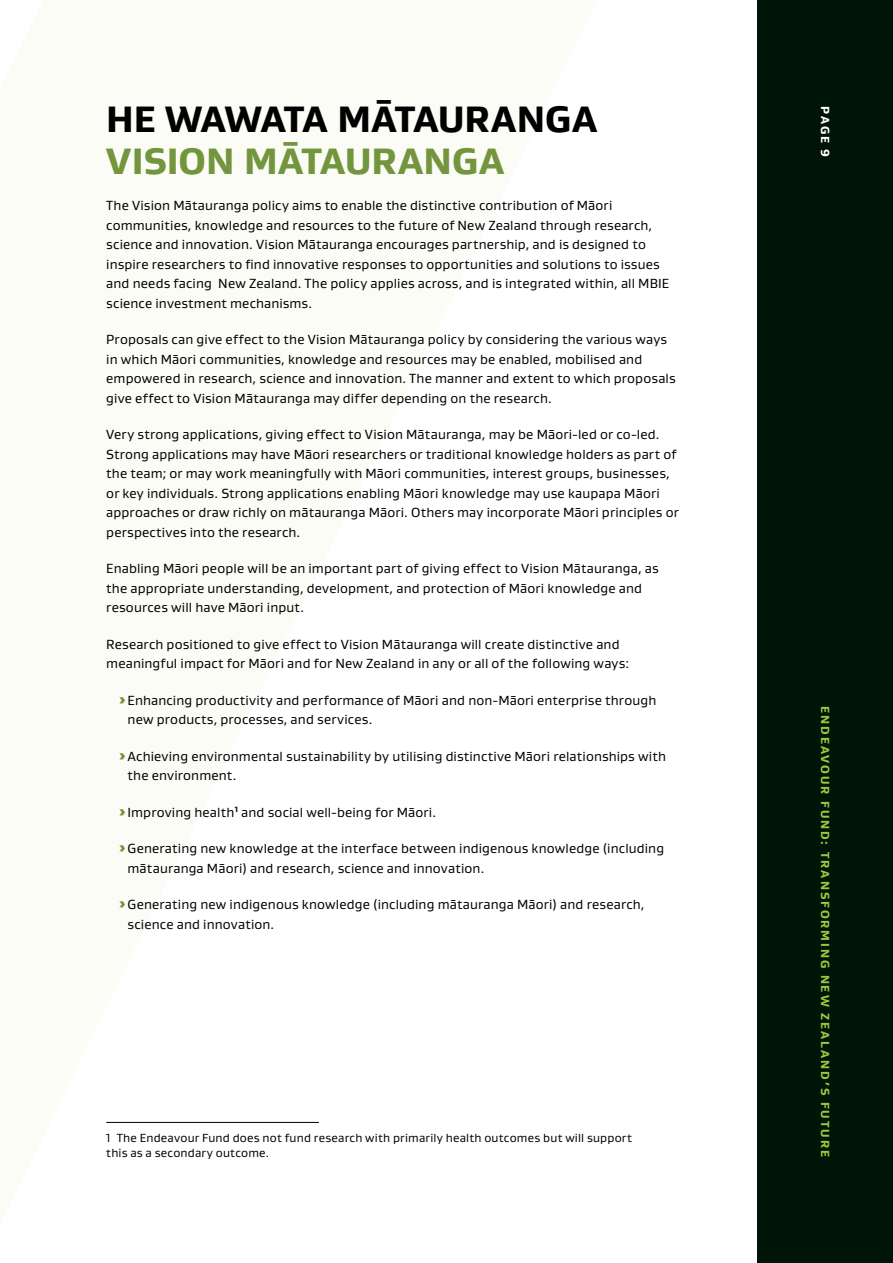
<style>
.page{position:relative;width:893px;height:1263px;background:#fff}
.page>*{position:absolute;margin:0;border:0;box-sizing:border-box;transform-origin:0 0}
.t1{font:800 37.5px "Gustan";letter-spacing:-.01em;color:#000}
.t2{font:800 37.5px "Gustan";color:#73953d}
.t3{font:13.5px/19.5px "Gustan";letter-spacing:.01em;color:#000}
.t4{font:12px/15px "Gustan";letter-spacing:.015em;color:#000}
.t5{font:800 12px "Gustan";letter-spacing:.16em;color:#97c93d}
.t6{font:800 12px "Gustan";color:#fff}
</style>
<div class="page">
<div style="left:757px;top:0;width:136px;height:1263px;background:#001407"></div>
<hr style="left:106px;top:1122px;width:213px;height:1px;background:#000">
<p class="t1" style="left:106px;top:94px;width:493px">HE WAWATA MĀTAURANGA</p>
<h1 class="t2" style="left:106px;top:136px;width:399px">VISION MĀTAURANGA</h1>
<p class="t3" style="left:106px;top:195px;width:564px">The Vision Mātauranga policy aims to enable the distinctive contribution of Māori communities, knowledge and resources to the future of New Zealand through research, science and innovation. Vision Mātauranga encourages partnership, and is designed to inspire researchers to fnd innovative responses to opportunities and solutions to issues and needs facing New Zealand. The policy applies across, and is integrated within, all MBIE science investment mechanisms.</p>
<p class="t3" style="left:106px;top:329px;width:571px">Proposals can give effect to the Vision Mātauranga policy by considering the various ways in which Māori communities, knowledge and resources may be enabled, mobilised and empowered in research, science and innovation. The manner and extent to which proposals give effect to Vision Mātauranga may differ depending on the research.</p>
<p class="t3" style="left:106px;top:424px;width:574px">Very strong applications, giving effect to Vision Mātauranga, may be Māori-led or co-led.<br>Strong applications may have Māori researchers or traditional knowledge holders as part of the team; or may work meaningfully with Māori communities, interest groups, businesses, or key individuals. Strong applications enabling Māori knowledge may use kaupapa Māori approaches or draw richly on mātauranga Māori. Others may incorporate Māori principles or perspectives into the research.</p>
<p class="t3" style="left:106px;top:558px;width:554px">Enabling Māori people will be an important part of giving effect to Vision Mātauranga, as the appropriate understanding, development, and protection of Māori knowledge and resources will have Māori input.</p>
<p class="t3" style="left:106px;top:634px;width:524px">Research positioned to give effect to Vision Mātauranga will create distinctive and meaningful impact for Māori and for New Zealand in any or all of the following ways:</p>
<p class="t3" style="left:128px;top:690px;width:530px">Enhancing productivity and performance of Māori and non-Māori enterprise through new products, processes, and services.</p>
<p class="t3" style="left:128px;top:746px;width:540px">Achieving environmental sustainability by utilising distinctive Māori relationships with the environment.</p>
<p class="t3" style="left:128px;top:802px;width:310px">Improving health<sup>1</sup> and social well-being for Māori.</p>
<p class="t3" style="left:128px;top:839px;width:538px">Generating new knowledge at the interface between indigenous knowledge (including mātauranga Māori) and research, science and innovation.</p>
<p class="t3" style="left:128px;top:895px;width:519px">Generating new indigenous knowledge (including mātauranga Māori) and research, science and innovation.</p>
<p class="t4" style="left:106px;top:1130px;width:527px">1 The Endeavour Fund does not fund research with primarily health outcomes but will support this as a secondary outcome.</p>
<p class="t6" style="left:833px;top:106px;width:52px;rotate:90deg">PAGE 9</p>
<p class="t5" style="left:833px;top:706px;width:452px;rotate:90deg">ENDEAVOUR FUND: TRANSFORMING NEW ZEALAND’S FUTURE</p>
</div>
